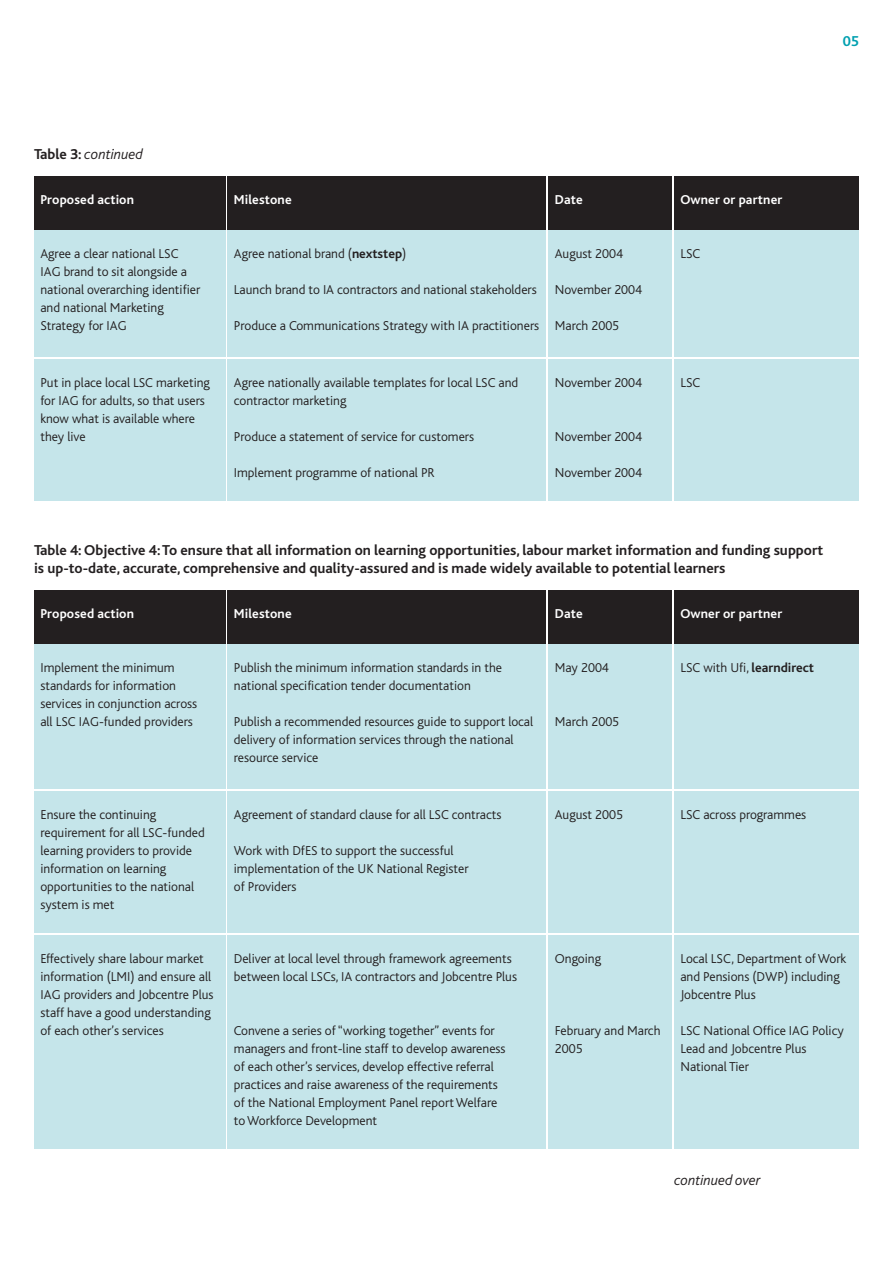
<style>
.page{position:relative;width:893px;height:1263px;background:#fff}
.page>*{position:absolute;margin:0;border:0;box-sizing:border-box;transform-origin:0 0}
.t1{font:700 15px/18px "Bliss";color:#231f20}
.t2{font:italic 300 15px "Bliss";color:#231f20}
.t3{font:700 15px "Bliss";color:#00a0b0}
.t4{font:300 13.5px/18px "Bliss";color:#231f20}
.t5{font:700 13.5px "Bliss";letter-spacing:.01em;color:#fff}
.s1{font-weight:700;font-style:normal}
.s2{font-weight:700}
</style>
<div class="page">
<div style="left:34px;top:177px;width:191px;height:54px;background:#231f20"></div>
<div style="left:34px;top:231px;width:191px;height:126px;background:#c5e5ea"></div>
<div style="left:227px;top:177px;width:319px;height:54px;background:#231f20"></div>
<div style="left:227px;top:231px;width:319px;height:126px;background:#c5e5ea"></div>
<div style="left:549px;top:177px;width:123px;height:54px;background:#231f20"></div>
<div style="left:549px;top:231px;width:123px;height:126px;background:#c5e5ea"></div>
<div style="left:674px;top:177px;width:185px;height:54px;background:#231f20"></div>
<div style="left:674px;top:231px;width:185px;height:126px;background:#c5e5ea"></div>
<div style="left:34px;top:360px;width:191px;height:141px;background:#c5e5ea"></div>
<div style="left:227px;top:360px;width:319px;height:141px;background:#c5e5ea"></div>
<div style="left:549px;top:360px;width:123px;height:141px;background:#c5e5ea"></div>
<div style="left:674px;top:360px;width:185px;height:141px;background:#c5e5ea"></div>
<div style="left:34px;top:591px;width:191px;height:54px;background:#231f20"></div>
<div style="left:34px;top:645px;width:191px;height:144px;background:#c5e5ea"></div>
<div style="left:227px;top:591px;width:319px;height:54px;background:#231f20"></div>
<div style="left:227px;top:645px;width:319px;height:144px;background:#c5e5ea"></div>
<div style="left:549px;top:591px;width:123px;height:54px;background:#231f20"></div>
<div style="left:549px;top:645px;width:123px;height:144px;background:#c5e5ea"></div>
<div style="left:674px;top:591px;width:185px;height:54px;background:#231f20"></div>
<div style="left:674px;top:645px;width:185px;height:144px;background:#c5e5ea"></div>
<div style="left:34px;top:792px;width:191px;height:141px;background:#c5e5ea"></div>
<div style="left:227px;top:792px;width:319px;height:141px;background:#c5e5ea"></div>
<div style="left:549px;top:792px;width:123px;height:141px;background:#c5e5ea"></div>
<div style="left:674px;top:792px;width:185px;height:141px;background:#c5e5ea"></div>
<div style="left:34px;top:936px;width:191px;height:213px;background:#c5e5ea"></div>
<div style="left:227px;top:936px;width:319px;height:213px;background:#c5e5ea"></div>
<div style="left:549px;top:936px;width:123px;height:213px;background:#c5e5ea"></div>
<div style="left:674px;top:936px;width:185px;height:213px;background:#c5e5ea"></div>
<p class="t3" style="left:843px;top:36px;width:18px">05</p>
<p class="t2" style="left:34px;top:149px;width:111px"><span class="s1">Table 3:</span> continued</p>
<p class="t5" style="left:40px;top:195px;width:95px">Proposed action</p>
<p class="t4" style="left:40px;top:245px;width:161px">Agree a clear national LSC<br>IAG brand to sit alongside a national overarching identifier and national Marketing<br>Strategy for IAG</p>
<p class="t5" style="left:234px;top:195px;width:59px">Milestone</p>
<p class="t5" style="left:555px;top:195px;width:29px">Date</p>
<p class="t4" style="left:234px;top:245px;width:174px">Agree national brand (<span class="s2">nextstep</span>)</p>
<p class="t4" style="left:234px;top:281px;width:304px">Launch brand to IA contractors and national stakeholders</p>
<p class="t4" style="left:234px;top:317px;width:307px">Produce a Communications Strategy with IA practitioners</p>
<p class="t4" style="left:555px;top:245px;width:70px">August 2004</p>
<p class="t4" style="left:555px;top:281px;width:89px">November 2004</p>
<p class="t4" style="left:555px;top:317px;width:66px">March 2005</p>
<p class="t4" style="left:40px;top:374px;width:171px">Put in place local LSC marketing for IAG for adults, so that users know what is available where they live</p>
<p class="t4" style="left:234px;top:374px;width:286px">Agree nationally available templates for local LSC and contractor marketing</p>
<p class="t4" style="left:234px;top:428px;width:242px">Produce a statement of service for customers</p>
<p class="t4" style="left:234px;top:464px;width:202px">Implement programme of national PR</p>
<p class="t4" style="left:555px;top:374px;width:89px">November 2004</p>
<p class="t4" style="left:555px;top:428px;width:89px">November 2004</p>
<p class="t4" style="left:555px;top:464px;width:89px">November 2004</p>
<p class="t5" style="left:680px;top:195px;width:104px">Owner or partner</p>
<p class="t4" style="left:680px;top:245px;width:21px">LSC</p>
<p class="t4" style="left:680px;top:374px;width:21px">LSC</p>
<p class="t1" style="left:34px;top:542px;width:791px">Table 4: Objective 4:To ensure that all information on learning opportunities, labour market information and funding support is up-to-date, accurate, comprehensive and quality-assured and is made widely available to potential learners</p>
<p class="t5" style="left:40px;top:609px;width:95px">Proposed action</p>
<p class="t4" style="left:40px;top:659px;width:158px">Implement the minimum standards for information services in conjunction across all LSC IAG-funded providers</p>
<p class="t5" style="left:234px;top:609px;width:59px">Milestone</p>
<p class="t4" style="left:234px;top:659px;width:270px">Publish the minimum information standards in the national specification tender documentation</p>
<p class="t4" style="left:234px;top:713px;width:301px">Publish a recommended resources guide to support local delivery of information services through the national resource service</p>
<p class="t4" style="left:40px;top:806px;width:166px">Ensure the continuing requirement for all LSC-funded learning providers to provide information on learning opportunities to the national system is met</p>
<p class="t4" style="left:234px;top:806px;width:269px">Agreement of standard clause for all LSC contracts</p>
<p class="t4" style="left:234px;top:842px;width:236px">Work with DfES to support the successful implementation of the UK National Register of Providers</p>
<p class="t5" style="left:555px;top:609px;width:29px">Date</p>
<p class="t4" style="left:555px;top:659px;width:55px">May 2004</p>
<p class="t4" style="left:555px;top:713px;width:66px">March 2005</p>
<p class="t5" style="left:680px;top:609px;width:103px">Owner or partner</p>
<p class="t4" style="left:680px;top:659px;width:135px">LSC with Ufi, <span class="s2">learndirect</span></p>
<p class="t4" style="left:555px;top:806px;width:70px">August 2005</p>
<p class="t4" style="left:680px;top:806px;width:127px">LSC across programmes</p>
<p class="t4" style="left:40px;top:950px;width:175px">Effectively share labour market information (LMI) and ensure all<br>IAG providers and Jobcentre Plus staff have a good understanding of each other’s services</p>
<p class="t4" style="left:234px;top:950px;width:285px">Deliver at local level through framework agreements between local LSCs, IA contractors and Jobcentre Plus</p>
<p class="t4" style="left:234px;top:1022px;width:273px">Convene a series of “working together” events for managers and front-line staff to develop awareness of each other’s services, develop effective referral practices and raise awareness of the requirements of the National Employment Panel report Welfare to Workforce Development</p>
<p class="t4" style="left:555px;top:950px;width:48px">Ongoing</p>
<p class="t4" style="left:555px;top:1022px;width:107px">February and March<br>2005</p>
<p class="t4" style="left:680px;top:950px;width:167px">Local LSC, Department of Work and Pensions (DWP) including<br>Jobcentre Plus</p>
<p class="t4" style="left:680px;top:1022px;width:165px">LSC National Office IAG Policy<br>Lead and Jobcentre Plus<br>National Tier</p>
<p class="t2" style="left:674px;top:1175px;width:88px">continued over</p>
</div>
